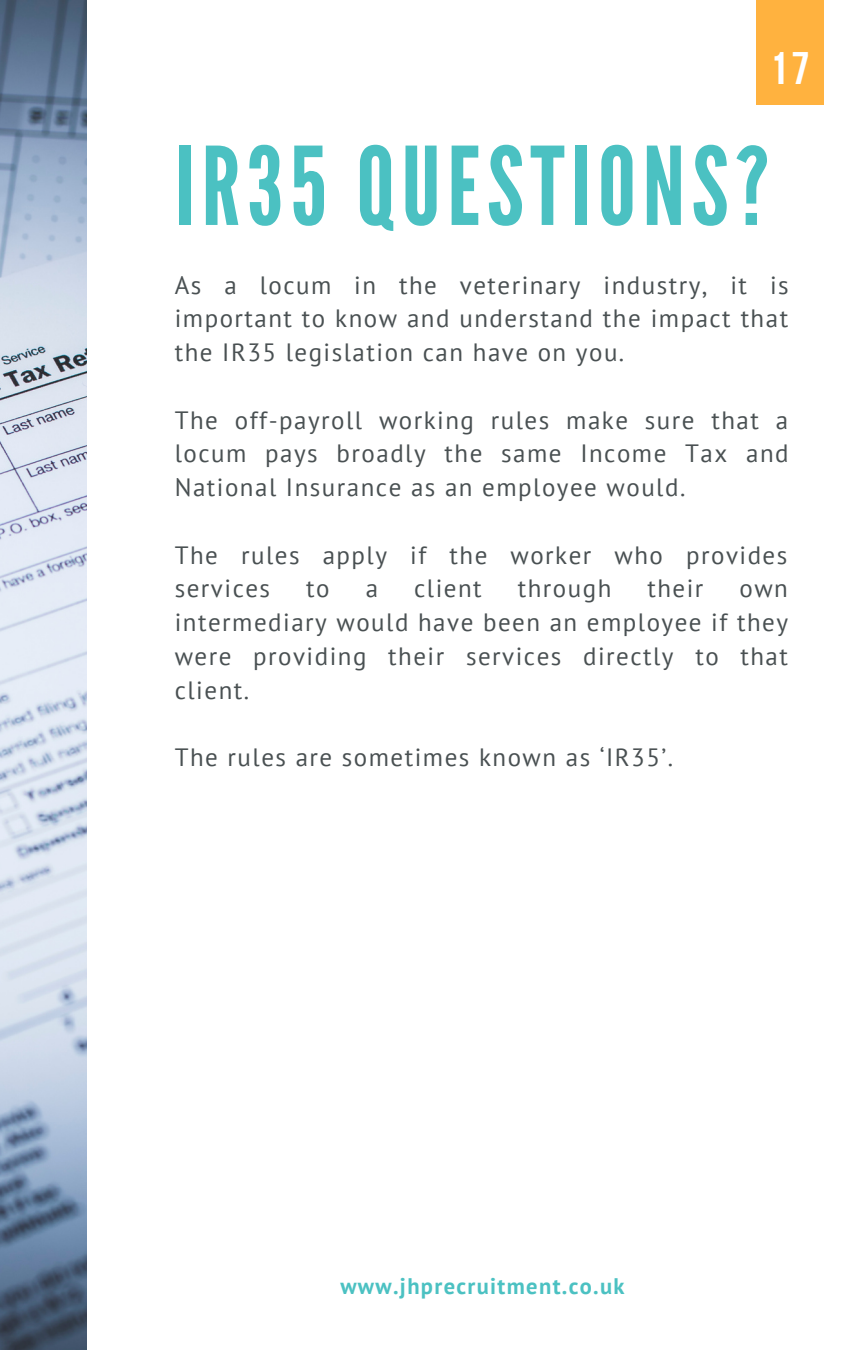
<style>
.page{position:relative;width:864px;height:1350px;background:#fff}
.page>*{position:absolute;margin:0;border:0;box-sizing:border-box;transform-origin:0 0}
.t1{font:108px "League Gothic";letter-spacing:.06em;color:#4bc1c2}
.t2{font:700 45.45px "Bebas Neue";color:#fff}
.t3{font:24.97px/33.8px "PT Sans";letter-spacing:.06em;color:#495052;text-align:justify}
.t4{font:700 22.5px "PT Sans";letter-spacing:.06em;color:#4bc1c2}
</style>
<div class="page">
<img style="left:0;top:0;width:86px;height:1350px">
<div style="left:756px;top:0;width:67px;height:104px;background:#ffb23f"></div>
<p class="t2" style="left:770px;top:50px;width:41px">17</p>
<p class="t1" style="left:175px;top:124px;width:596px">IR35 QUESTIONS?</p>
<p class="t3" style="left:175px;top:267px;width:616px">As a locum in the veterinary industry, it is important to know and understand the impact that the IR35 legislation can have on you.</p>
<p class="t3" style="left:175px;top:402px;width:615px">The off-payroll working rules make sure that a locum pays broadly the same Income Tax and National Insurance as an employee would.</p>
<p class="t3" style="left:175px;top:537px;width:614px">The rules apply if the worker who provides services</p>
<p class="t3" style="left:306px;top:571px;width:25px">to</p>
<p class="t3" style="left:366px;top:571px;width:14px">a</p>
<p class="t3" style="left:414px;top:571px;width:69px">client</p>
<p class="t3" style="left:518px;top:571px;width:95px">through</p>
<p class="t3" style="left:647px;top:571px;width:57px">their</p>
<p class="t3" style="left:175px;top:571px;width:615px;text-indent:565px">own intermediary would have been an employee if they were providing their services directly to that client.</p>
<p class="t3" style="left:175px;top:740px;width:500px">The rules are sometimes known as ‘IR35’.</p>
<p class="t4" style="left:340px;top:1271px;width:286px">www.jhprecruitment.co.uk</p>
</div>
